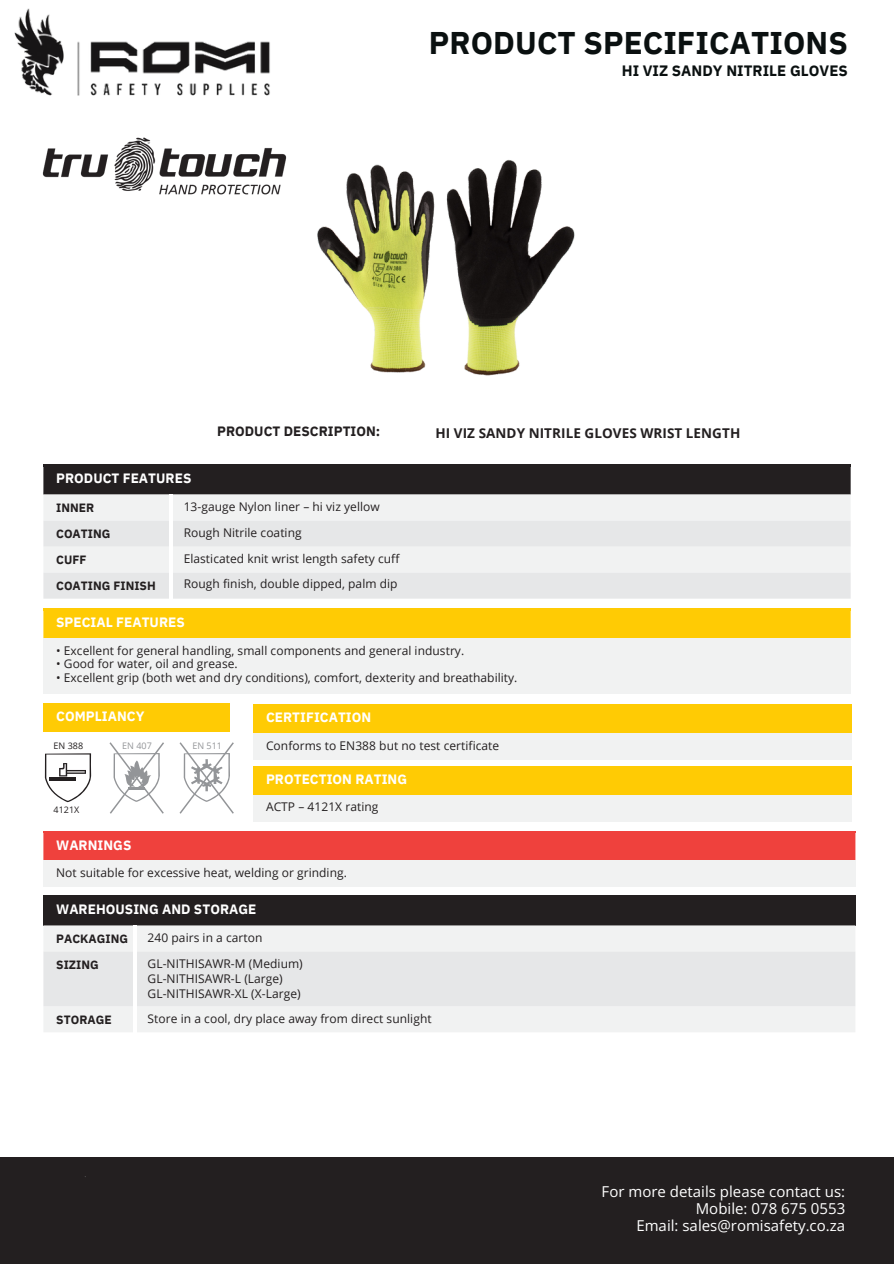
<style>
.page{position:relative;width:894px;height:1264px;background:#fff}
.page>*{position:absolute;margin:0;border:0;box-sizing:border-box;transform-origin:0 0}
.t1{font:700 31.35px "IBM Plex Sans";letter-spacing:.005em;color:#0a1010}
.t2{font:15px/16.8px "Open Sans";color:#fff;text-align:right}
.t3{font:700 15px "IBM Plex Sans";letter-spacing:.005em;color:#0a1010}
.t4{font:700 13.5px "IBM Plex Sans";letter-spacing:.005em;color:#fff}
.t5{font:700 13.5px "Open Sans";letter-spacing:.005em;color:#231f20}
.t6{font:700 13.5px "IBM Plex Sans";letter-spacing:.005em;color:#231f20}
.t7{font:12px/25.8px "Open Sans";letter-spacing:.005em;color:#231f20}
.t8{font:700 12px/25.8px "IBM Plex Sans";letter-spacing:.005em;color:#231f20}
.t9{font:9px "Open Sans";letter-spacing:.005em;color:#231f20}
.t10{font:9px "Open Sans";letter-spacing:.005em;color:#939598}
</style>
<div class="page">
<img style="left:42px;top:137px;width:245px;height:58px">
<div style="left:0;top:1157px;width:893px;height:106px;background:#231f20"></div>
<div style="left:43px;top:896px;width:812px;height:29px;background:#231f20"></div>
<div style="left:43px;top:925px;width:812px;height:107px;background:#f1f2f2"></div>
<div style="left:43px;top:951px;width:812px;height:55px;background:#e6e7e8"></div>
<hr style="left:133px;top:925px;width:3px;height:26px;background:#fff">
<hr style="left:133px;top:951px;width:3px;height:55px;background:#fff">
<hr style="left:133px;top:1006px;width:3px;height:26px;background:#fff">
<hr style="left:43px;top:895px;width:92px;height:2px;background:#231f20">
<hr style="left:135px;top:895px;width:720px;height:2px;background:#231f20">
<div style="left:43px;top:832px;width:812px;height:28px;background:#ef413d"></div>
<div style="left:43px;top:860px;width:812px;height:26px;background:#f1f2f2"></div>
<hr style="left:43px;top:831px;width:392px;height:1px;background:#ef413d">
<hr style="left:435px;top:831px;width:103px;height:1px;background:#ef413d">
<hr style="left:538px;top:831px;width:317px;height:1px;background:#ef413d">
<div style="left:43px;top:466px;width:807px;height:28px;background:#231f20"></div>
<div style="left:43px;top:494px;width:807px;height:26px;background:#f1f2f2"></div>
<svg style="left:43px;top:520px;width:807px;height:78px;fill:#e6e7e8"></svg>
<hr style="left:169px;top:494px;width:3px;height:26px;background:#fff">
<hr style="left:169px;top:520px;width:3px;height:26px;background:#fff">
<hr style="left:169px;top:546px;width:3px;height:26px;background:#fff">
<hr style="left:169px;top:572px;width:3px;height:26px;background:#fff">
<hr style="left:43px;top:465px;width:128px;height:1px;background:#231f20">
<hr style="left:171px;top:465px;width:289px;height:1px;background:#231f20">
<hr style="left:460px;top:465px;width:103px;height:1px;background:#231f20">
<hr style="left:563px;top:465px;width:287px;height:1px;background:#231f20">
<div style="left:43px;top:610px;width:807px;height:28px;background:#ffcb04"></div>
<div style="left:43px;top:638px;width:807px;height:55px;background:#f1f2f2"></div>
<hr style="left:43px;top:608px;width:417px;height:2px;background:#ffcb04">
<hr style="left:460px;top:608px;width:103px;height:2px;background:#ffcb04">
<hr style="left:563px;top:608px;width:287px;height:2px;background:#ffcb04">
<img style="left:317px;top:159px;width:258px;height:217px">
<svg style="left:45px;top:753px;width:46px;height:49px"></svg>
<hr style="left:49px;top:777px;width:26px;height:3px;background:#231f20">
<div style="left:43px;top:704px;width:186px;height:27px;background:#ffcb04"></div>
<hr style="left:43px;top:703px;width:187px;height:2px;background:#ffcb04">
<hr style="left:228px;top:705px;width:2px;height:26px;background:#ffcb04">
<svg style="left:109px;top:742px;width:55px;height:71px"></svg>
<svg style="left:179px;top:742px;width:55px;height:71px"></svg>
<div style="left:253px;top:704px;width:597px;height:29px;background:#ffcb04"></div>
<div style="left:253px;top:733px;width:597px;height:26px;background:#f1f2f2"></div>
<div style="left:253px;top:766px;width:597px;height:29px;background:#ffcb04"></div>
<div style="left:253px;top:795px;width:597px;height:26px;background:#f1f2f2"></div>
<img style="left:14px;top:8px;width:256px;height:88px">
<p class="t1" style="left:429px;top:22px;width:420px">PRODUCT SPECIFICATIONS</p>
<p class="t3" style="left:621px;top:60px;width:228px">HI VIZ SANDY NITRILE GLOVES</p>
<h5 class="t4" style="left:56px;top:469px;width:137px">PRODUCT FEATURES</h5>
<p class="t6" style="left:217px;top:422px;width:165px">PRODUCT DESCRIPTION:</p>
<h3 class="t8" style="left:56px;top:494px;width:101px">INNER<br>COATING<br>CUFF<br>COATING FINISH</h3>
<h3 class="t7" style="left:184px;top:493px;width:217px">13-gauge Nylon liner – hi viz yellow Rough Nitrile coating<br>Elasticated knit wrist length safety cuff Rough finish, double dipped, palm dip</h3>
<h3 class="t4" style="left:56px;top:613px;width:130px">SPECIAL FEATURES</h3>
<h5 class="t5" style="left:435px;top:423px;width:306px">HI VIZ SANDY NITRILE GLOVES WRIST LENGTH</h5>
<h4 class="t7" style="left:56px;top:637px;width:409px">• Excellent for general handling, small components and general industry.</h4>
<h4 class="t7" style="left:56px;top:650px;width:183px">• Good for water, oil and grease.</h4>
<h4 class="t7" style="left:56px;top:664px;width:462px">• Excellent grip (both wet and dry conditions), comfort, dexterity and breathability.</h4>
<p class="t4" style="left:56px;top:707px;width:90px">COMPLIANCY</p>
<h5 class="t4" style="left:266px;top:708px;width:107px">CERTIFICATION</h5>
<h3 class="t9" style="left:53px;top:739px;width:31px">EN 388</h3>
<h4 class="t10" style="left:122px;top:739px;width:31px">EN 407</h4>
<h4 class="t10" style="left:192px;top:739px;width:31px">EN 511</h4>
<h3 class="t7" style="left:266px;top:732px;width:235px">Conforms to EN388 but no test certificate</h3>
<h3 class="t4" style="left:266px;top:770px;width:142px">PROTECTION RATING</h3>
<h5 class="t9" style="left:53px;top:803px;width:27px">4121X</h5>
<p class="t7" style="left:266px;top:793px;width:114px">ACTP – 4121X rating</p>
<p class="t4" style="left:56px;top:835px;width:77px">WARNINGS</p>
<p class="t7" style="left:56px;top:859px;width:292px">Not suitable for excessive heat, welding or grinding.</p>
<h3 class="t4" style="left:56px;top:900px;width:202px">WAREHOUSING AND STORAGE</h3>
<h5 class="t8" style="left:56px;top:925px;width:73px">PACKAGING<br>SIZING</h5>
<h3 class="t8" style="left:56px;top:1006px;width:57px">STORAGE</h3>
<h3 class="t7" style="left:148px;top:924px;width:157px">240 pairs in a carton<br>GL-NITHISAWR-M (Medium)</h3>
<h3 class="t7" style="left:148px;top:971px;width:154px;line-height:14.7px">GL-NITHISAWR-L (Large)<br>GL-NITHISAWR-XL (X-Large)</h3>
<h3 class="t7" style="left:148px;top:1005px;width:285px">Store in a cool, dry place away from direct sunlight</h3>
<h2 class="t2" style="left:601px;top:1182px;width:245px">For more details please contact us:<br>Mobile: 078 675 0553<br>Email: sales@romisafety.co.za</h2>
</div>
